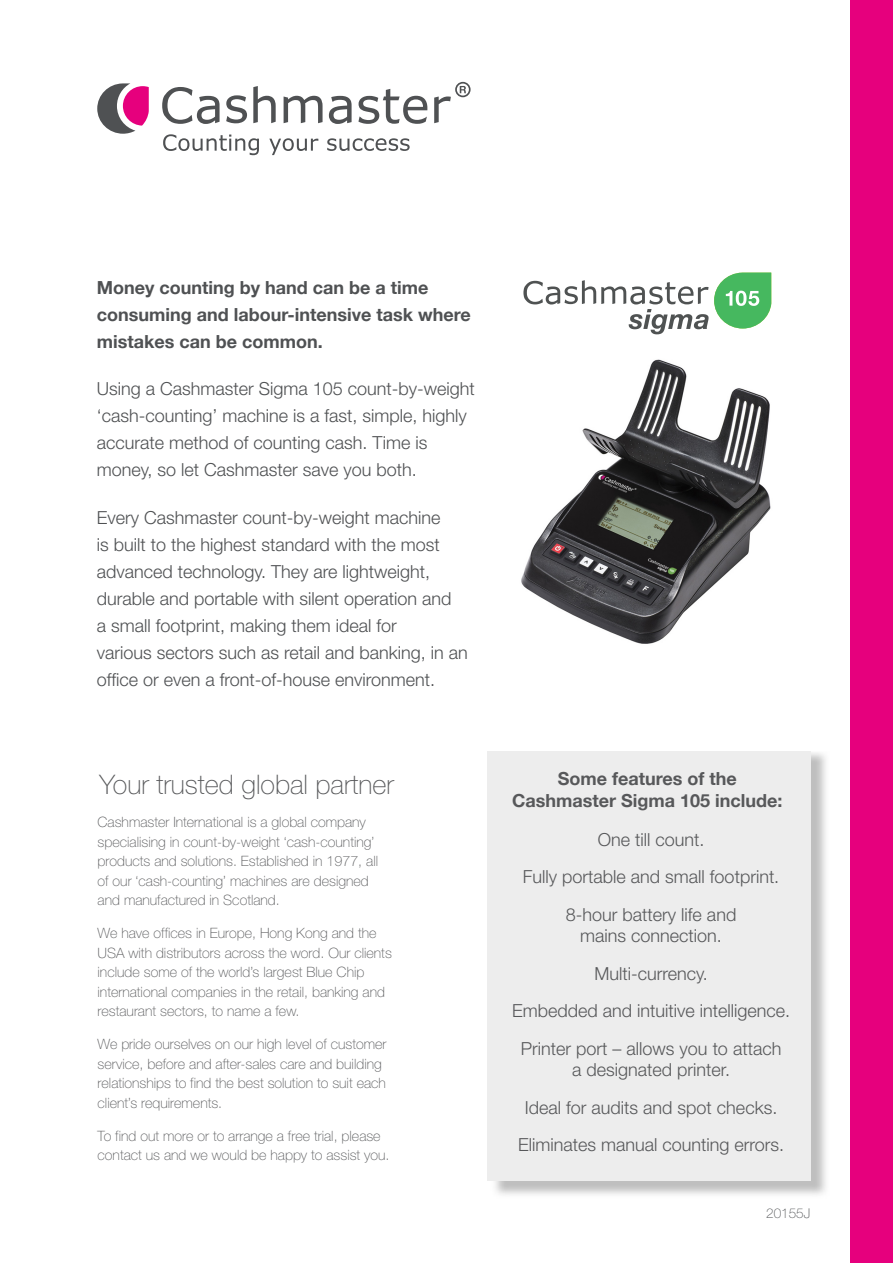
<style>
.page{position:relative;width:893px;height:1263px;background:#fff}
.page>*{position:absolute;margin:0;border:0;box-sizing:border-box;transform-origin:0 0}
.t1{font:100 27px "Helvetica Neue";color:#57585a}
.t2{font:300 18px/27px "Helvetica Neue";color:#4f5153}
.t3{font:300 18px "Helvetica Neue";color:#57585a}
.t4{font:700 18px "Helvetica Neue";color:#4f5153}
.t5{font:700 18px "Helvetica Neue";color:#57585a}
.t6{font:100 14.25px/19.5px "Helvetica Neue";color:#57585a}
.t7{font:100 13.5px "Helvetica Neue";color:#4f5153}
</style>
<div class="page">
<div style="left:488px;top:751px;width:323px;height:430px;background:#ededed"></div>
<div style="left:850px;top:0;width:43px;height:1263px;background:#e6007d"></div>
<svg style="left:97px;top:83px;width:52px;height:51px"></svg>
<svg style="left:163px;top:134px;width:247px;height:21px"></svg>
<svg style="left:162px;top:82px;width:309px;height:42px"></svg>
<img style="left:521px;top:359px;width:250px;height:285px">
<svg style="left:523px;top:273px;width:248px;height:61px"></svg>
<p class="t4" style="left:97px;top:276px;width:333px">Money counting by hand can be a time</p>
<p class="t4" style="left:97px;top:303px;width:375px">consuming and labour-intensive task where</p>
<p class="t4" style="left:97px;top:330px;width:227px">mistakes can be common.</p>
<p class="t2" style="left:97px;top:374px;width:380px">Using a Cashmaster Sigma 105 count-by-weight</p>
<p class="t2" style="left:97px;top:401px;width:372px">‘cash-counting’ machine is a fast, simple, highly</p>
<p class="t2" style="left:97px;top:428px;width:332px">accurate method of counting cash. Time is</p>
<p class="t2" style="left:97px;top:455px;width:322px">money, so let Cashmaster save you both.</p>
<p class="t2" style="left:97px;top:503px;width:345px">Every Cashmaster count-by-weight machine</p>
<p class="t2" style="left:97px;top:530px;width:345px">is built to the highest standard with the most</p>
<p class="t2" style="left:97px;top:557px;width:335px">advanced technology. They are lightweight,</p>
<p class="t2" style="left:97px;top:584px;width:356px">durable and portable with silent operation and</p>
<p class="t2" style="left:97px;top:611px;width:302px">a small footprint, making them ideal for</p>
<p class="t2" style="left:97px;top:638px;width:373px">various sectors such as retail and banking, in an office or even a front-of-house environment.</p>
<p class="t1" style="left:99px;top:769px;width:296px">Your trusted global partner</p>
<p class="t6" style="left:98px;top:812px;width:282px">Cashmaster International is a global company specialising in count-by-weight ‘cash-counting’ products and solutions. Established in 1977, all of our ‘cash-counting’ machines are designed and manufactured in Scotland.</p>
<p class="t6" style="left:98px;top:923px;width:280px">We have offices in Europe, Hong Kong and the</p>
<p class="t6" style="left:98px;top:943px;width:296px">USA with distributors across the word. Our clients include some of the world’s largest Blue Chip international companies in the retail, banking and restaurant sectors, to name a few.</p>
<p class="t6" style="left:98px;top:1034px;width:290px">We pride ourselves on our high level of customer</p>
<p class="t6" style="left:98px;top:1054px;width:290px">service, before and after-sales care and building relationships to find the best solution to suit each client’s requirements.</p>
<p class="t6" style="left:98px;top:1126px;width:285px">To find out more or to arrange a free trial, please</p>
<p class="t6" style="left:98px;top:1145px;width:293px">contact us and we would be happy to assist you.</p>
<p class="t5" style="left:558px;top:767px;width:181px">Some features of the</p>
<p class="t5" style="left:512px;top:789px;width:272px">Cashmaster Sigma 105 include:</p>
<p class="t3" style="left:598px;top:825px;width:108px">One till count.</p>
<p class="t3" style="left:523px;top:862px;width:258px">Fully portable and small footprint.</p>
<p class="t3" style="left:566px;top:900px;width:172px">8-hour battery life and</p>
<p class="t3" style="left:580px;top:921px;width:143px">mains connection.</p>
<p class="t3" style="left:594px;top:959px;width:115px">Multi-currency.</p>
<p class="t3" style="left:512px;top:996px;width:280px">Embedded and intuitive intelligence.</p>
<p class="t3" style="left:521px;top:1034px;width:262px">Printer port – allows you to attach</p>
<p class="t3" style="left:572px;top:1055px;width:159px">a designated printer.</p>
<p class="t3" style="left:525px;top:1093px;width:254px">Ideal for audits and spot checks.</p>
<p class="t3" style="left:518px;top:1130px;width:268px">Eliminates manual counting errors.</p>
<p class="t7" style="left:766px;top:1205px;width:46px">20155J</p>
</div>
